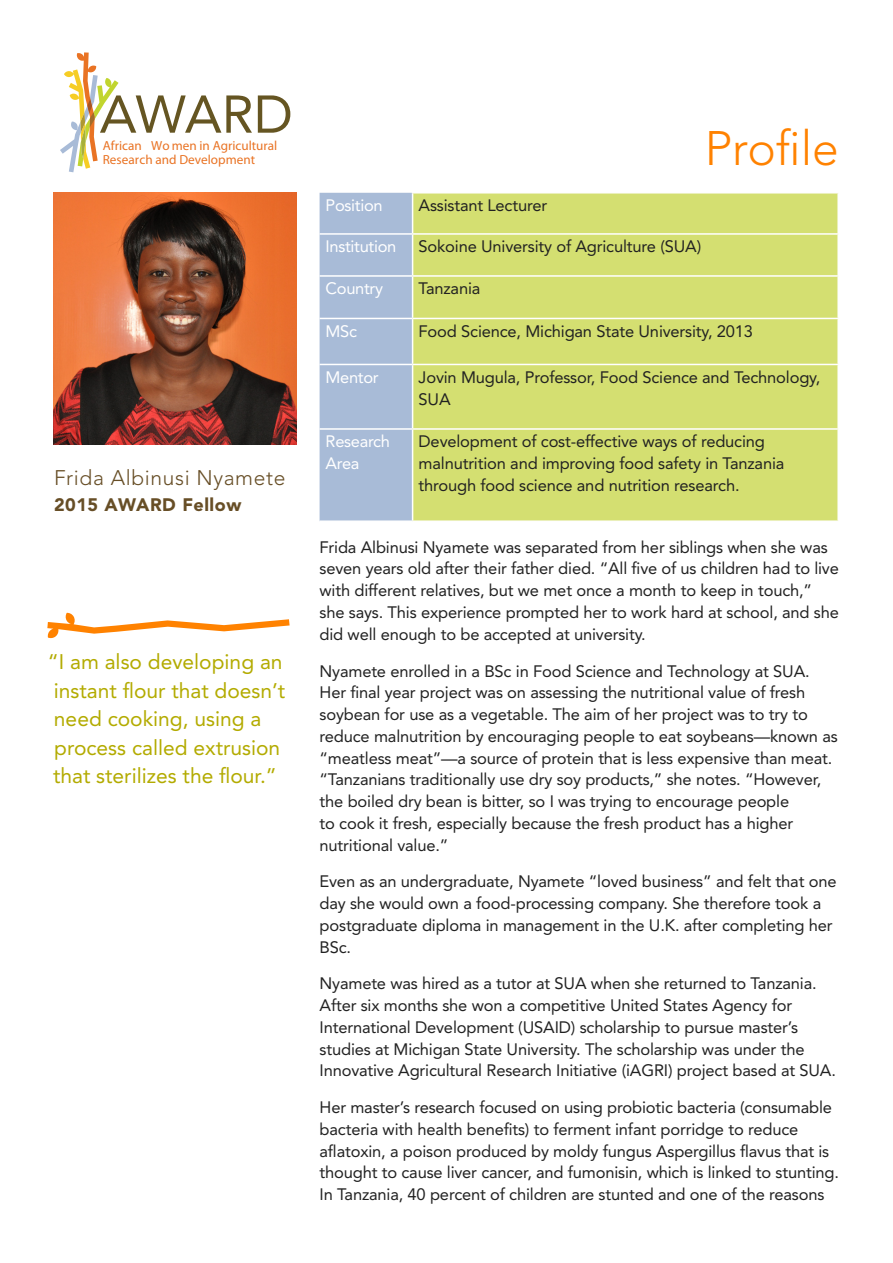
<style>
.page{position:relative;width:893px;height:1263px;background:#fff}
.page>*{position:absolute;margin:0;border:0;box-sizing:border-box;transform-origin:0 0}
.t1{font:300 48px "Avenir LT Std";color:#ff8200}
.Award_Body_Copy{font:21px/28.5px "Avenir LT Std";color:#b3ab00}
._2013_AWARD_Fellow{font:300 21px "Avenir LT Std";letter-spacing:.03em;color:#674e26}
._2013_AWARD_Fellow-2{font:900 18px "Avenir LT Std";letter-spacing:.03em;color:#674e26}
.t2{font:16.5px/21.8px "Avenir LT Std";letter-spacing:-.01em;color:#222}
.Award_Body_Copy-2{font:16.5px/21.8px "Avenir LT Std";letter-spacing:-.02em;color:#fff}
.t3{font:13.2px/14.7px "Myriad Pro";color:#e97324}
</style>
<div class="page">
<img style="left:54px;top:192px;width:242px;height:253px">
<div style="left:320px;top:193px;width:92px;height:327px;background:#a8bbd7"></div>
<div style="left:413px;top:194px;width:424px;height:326px;background:#d4df71"></div>
<hr style="left:413px;top:233px;width:426px;height:2px;background:#fff">
<hr style="left:413px;top:275px;width:426px;height:2px;background:#fff">
<hr style="left:413px;top:318px;width:426px;height:1px;background:#fff">
<hr style="left:413px;top:364px;width:426px;height:1px;background:#fff">
<hr style="left:413px;top:428px;width:426px;height:2px;background:#fff">
<hr style="left:320px;top:233px;width:93px;height:2px;background:#fff">
<hr style="left:320px;top:275px;width:93px;height:2px;background:#fff">
<hr style="left:320px;top:318px;width:93px;height:1px;background:#fff">
<hr style="left:320px;top:364px;width:93px;height:1px;background:#fff">
<hr style="left:320px;top:428px;width:93px;height:2px;background:#fff">
<svg style="left:47px;top:613px;width:243px;height:25px"></svg>
<svg style="left:258px;top:95px;width:32px;height:38px"></svg>
<svg style="left:60px;top:52px;width:192px;height:120px"></svg>
<p class="t3" style="left:103px;top:138px;width:176px">African Wo men in Agricultural<br>Research and Development</p>
<p class="_2013_AWARD_Fellow" style="left:54px;top:466px;width:233px">Frida Albinusi Nyamete</p>
<p class="_2013_AWARD_Fellow-2" style="left:54px;top:494px;width:189px">2015 AWARD Fellow</p>
<p class="Award_Body_Copy" style="left:48px;top:648px;width:239px">“I am also developing an instant flour that doesn’t need cooking, using a process called extrusion that sterilizes the flour.”</p>
<p class="t1" style="left:705px;top:120px;width:136px">Profile</p>
<p class="Award_Body_Copy-2" style="left:326px;top:195px;width:59px">Position</p>
<p class="t2" style="left:419px;top:195px;width:130px">Assistant Lecturer</p>
<p class="Award_Body_Copy-2" style="left:326px;top:236px;width:72px">Institution</p>
<p class="t2" style="left:419px;top:236px;width:284px">Sokoine University of Agriculture (SUA)</p>
<p class="Award_Body_Copy-2" style="left:326px;top:278px;width:59px">Country</p>
<p class="t2" style="left:419px;top:278px;width:63px">Tanzania</p>
<p class="Award_Body_Copy-2" style="left:326px;top:320px;width:33px">MSc</p>
<p class="t2" style="left:419px;top:320px;width:336px">Food Science, Michigan State University, 2013</p>
<p class="Award_Body_Copy-2" style="left:326px;top:366px;width:55px">Mentor</p>
<p class="t2" style="left:419px;top:366px;width:403px">Jovin Mugula, Professor, Food Science and Technology,<br>SUA</p>
<p class="Award_Body_Copy-2" style="left:326px;top:431px;width:66px">Research<br>Area</p>
<p class="t2" style="left:419px;top:431px;width:367px">Development of cost-effective ways of reducing malnutrition and improving food safety in Tanzania through food science and nutrition research.</p>
<p class="t2" style="left:320px;top:536px;width:521px">Frida Albinusi Nyamete was separated from her siblings when she was seven years old after their father died. “All five of us children had to live with different relatives, but we met once a month to keep in touch,” she says. This experience prompted her to work hard at school, and she did well enough to be accepted at university.</p>
<p class="t2" style="left:320px;top:660px;width:520px">Nyamete enrolled in a BSc in Food Science and Technology at SUA.<br>Her final year project was on assessing the nutritional value of fresh soybean for use as a vegetable. The aim of her project was to try to reduce malnutrition by encouraging people to eat soybeans—known as “meatless meat”—a source of protein that is less expensive than meat. “Tanzanians traditionally use dry soy products,” she notes. “However, the boiled dry bean is bitter, so I was trying to encourage people<br>to cook it fresh, especially because the fresh product has a higher nutritional value.”</p>
<p class="t2" style="left:320px;top:871px;width:518px">Even as an undergraduate, Nyamete “loved business” and felt that one day she would own a food-processing company. She therefore took a postgraduate diploma in management in the U.K. after completing her BSc.</p>
<p class="t2" style="left:320px;top:973px;width:518px">Nyamete was hired as a tutor at SUA when she returned to Tanzania.<br>After six months she won a competitive United States Agency for International Development (USAID) scholarship to pursue master’s studies at Michigan State University. The scholarship was under the Innovative Agricultural Research Initiative (iAGRI) project based at SUA.</p>
<p class="t2" style="left:320px;top:1096px;width:521px">Her master’s research focused on using probiotic bacteria (consumable bacteria with health benefits) to ferment infant porridge to reduce aflatoxin, a poison produced by moldy fungus Aspergillus flavus that is thought to cause liver cancer, and fumonisin, which is linked to stunting.<br>In Tanzania, 40 percent of children are stunted and one of the reasons</p>
</div>
